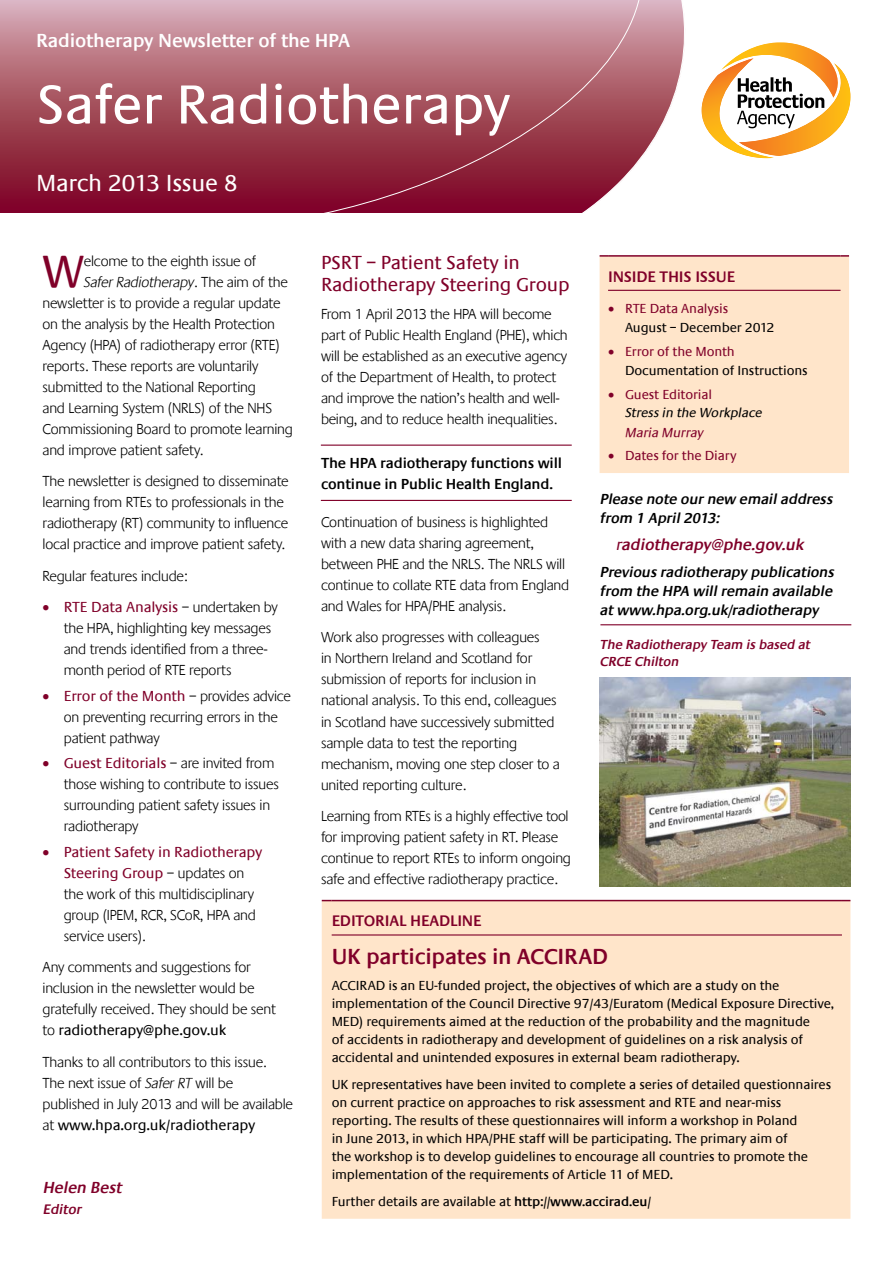
<style>
.page{position:relative;width:893px;height:1263px;background:#fff}
.page>*{position:absolute;margin:0;border:0;box-sizing:border-box;transform-origin:0 0}
.t1{font:57px "Praxis LT";letter-spacing:-.01em;color:#fff}
.t2{font:46.5px "Praxis LT";color:#800029}
.t3{font:24px "Praxis LT";letter-spacing:-.01em;color:#fff}
.t4{font:600 22.5px "Praxis LT";letter-spacing:-.01em;color:#800029}
.t5{font:19.5px/22.5px "Praxis LT";letter-spacing:-.01em;color:#800029}
.t6{font:600 19.5px "Praxis LT";letter-spacing:-.01em;color:#fff}
.t7{font:italic 600 16.5px "Praxis LT";color:#800029}
.t8{font:600 15.75px "Praxis LT";letter-spacing:-.01em;color:#800029}
.t9{font:300 15px/21px "Praxis LT";letter-spacing:-.01em;color:#000}
.t10{font:italic 600 15px/18.8px "Praxis LT";color:#000}
.t11{font:600 15px/21px "Praxis LT";letter-spacing:-.01em;color:#000}
.t12{font:italic 300 15px "Praxis";letter-spacing:-.01em;color:#000}
.t13{font:italic 600 14.25px "Praxis LT";color:#800029}
.t14{font:13.5px/18px "Praxis LT";letter-spacing:-.01em;color:#000}
.t15{font:italic 600 13.5px/16.5px "Praxis LT";color:#800029}
.t16{font:13.5px "Praxis LT";letter-spacing:-.01em;color:#800029}
.t17{font:italic 13.5px "Praxis";letter-spacing:-.01em;color:#000}
.t18{font:italic 13.5px "Praxis";letter-spacing:-.01em;color:#800029}
.s1{font-family:"Praxis LT";font-style:normal}
.s2{color:#800029}
.s3{font-weight:400;color:#800029}
.s4{font-weight:400}
.s5{font-family:"Praxis";font-style:italic}
.s6{font-weight:600}
</style>
<div class="page">
<svg style="left:701px;top:42px;width:150px;height:116px"></svg>
<svg style="left:0;top:0;width:202px;height:213px;background:#a65264"></svg>
<svg style="left:202px;top:0;width:160px;height:213px;background:#a75364"></svg>
<svg style="left:362px;top:0;width:322px;height:288px"></svg>
<div style="left:322px;top:901px;width:528px;height:318px;background:#ffe5ca"></div>
<hr style="left:332px;top:900px;width:510px;height:1px;background:#800029">
<hr style="left:332px;top:934px;width:510px;height:1px;background:#800029">
<div style="left:600px;top:257px;width:249px;height:216px;background:#ffe5ca"></div>
<svg style="left:600px;top:255px;width:8px;height:2px"></svg>
<hr style="left:608px;top:255px;width:232px;height:2px;background:#800029">
<svg style="left:840px;top:255px;width:9px;height:2px"></svg>
<hr style="left:608px;top:290px;width:232px;height:1px;background:#800029">
<hr style="left:600px;top:624px;width:251px;height:1px;background:#800029">
<hr style="left:321px;top:500px;width:251px;height:1px;background:#800029">
<hr style="left:321px;top:445px;width:251px;height:1px;background:#800029">
<img style="left:599px;top:678px;width:251px;height:208px">
<h3 class="t6" style="left:36px;top:29px;width:316px">Radiotherapy Newsletter of the HPA</h3>
<h1 class="t1" style="left:36px;top:74px;width:476px">Safer Radiotherapy</h1>
<h3 class="t3" style="left:36px;top:170px;width:203px">March 2013 Issue 8</h3>
<h2 class="t2" style="left:43px;top:246px;width:43px">W</h2>
<p class="t9" style="left:84px;top:251px;width:174px">elcome to the eighth issue of</p>
<p class="t12" style="left:84px;top:274px;width:205px">Safer Radiotherapy<span class="s1">. The aim of the</span></p>
<p class="t9" style="left:43px;top:293px;width:252px">newsletter is to provide a regular update on the analysis by the Health Protection Agency (HPA) of radiotherapy error (RTE) reports. These reports are voluntarily submitted to the National Reporting<br>and Learning System (NRLS) of the NHS Commissioning Board to promote learning and improve patient safety.</p>
<p class="t9" style="left:43px;top:471px;width:248px">The newsletter is designed to disseminate learning from RTEs to professionals in the radiotherapy (RT) community to influence local practice and improve patient safety.</p>
<p class="t9" style="left:43px;top:566px;width:147px">Regular features include:</p>
<p class="t9" style="left:64px;top:597px;width:216px;text-indent:-21px"><span class="s2">•</span> <span class="s3">RTE Data Analysis</span> – undertaken by the HPA, highlighting key messages and trends identified from a three&shy;month period of RTE reports</p>
<p class="t9" style="left:64px;top:686px;width:229px;text-indent:-21px"><span class="s2">•</span> <span class="s3">Error of the Month</span> – provides advice on preventing recurring errors in the patient pathway</p>
<p class="t9" style="left:64px;top:753px;width:217px;text-indent:-21px"><span class="s2">•</span> <span class="s3">Guest Editorials</span> – are invited from those wishing to contribute to issues surrounding patient safety issues in radiotherapy</p>
<p class="t9" style="left:64px;top:842px;width:200px;text-indent:-21px"><span class="s2">•</span> <span class="s3">Patient Safety in Radiotherapy<br>Steering Group</span> – updates on the work of this multidisciplinary group (IPEM, RCR, SCoR, HPA and service users).</p>
<p class="t9" style="left:43px;top:957px;width:235px">Any comments and suggestions for inclusion in the newsletter would be gratefully received. They should be sent to <span class="s4">radiotherapy@phe.gov.uk</span></p>
<p class="t9" style="left:43px;top:1052px;width:252px">Thanks to all contributors to this issue.<br>The next issue of <span class="s5">Safer RT</span> will be published in July 2013 and will be available at <span class="s4">www.hpa.org.uk/radiotherapy</span></p>
<p class="t7" style="left:43px;top:1178px;width:84px">Helen Best</p>
<p class="t13" style="left:43px;top:1201px;width:43px">Editor</p>
<h3 class="t5" style="left:321px;top:251px;width:250px">PSRT – Patient Safety in<br>Radiotherapy Steering Group</h3>
<p class="t9" style="left:321px;top:303px;width:248px">From 1 April 2013 the HPA will become part of Public Health England (PHE), which will be established as an executive agency of the Department of Health, to protect and improve the nation’s health and well&shy;being, and to reduce health inequalities.</p>
<p class="t11" style="left:321px;top:453px;width:243px">The HPA radiotherapy functions will continue in Public Health England.</p>
<p class="t9" style="left:321px;top:512px;width:250px">Continuation of business is highlighted with a new data sharing agreement, between PHE and the NRLS. The NRLS will continue to collate RTE data from England and Wales for HPA/PHE analysis.</p>
<p class="t9" style="left:321px;top:627px;width:240px">Work also progresses with colleagues<br>in Northern Ireland and Scotland for submission of reports for inclusion in national analysis. To this end, colleagues in Scotland have successively submitted sample data to test the reporting mechanism, moving one step closer to a united reporting culture.</p>
<p class="t9" style="left:321px;top:806px;width:251px">Learning from RTEs is a highly effective tool for improving patient safety in RT. Please continue to report RTEs to inform ongoing safe and effective radiotherapy practice.</p>
<p class="t8" style="left:608px;top:268px;width:129px">INSIDE THIS ISSUE</p>
<p class="t14" style="left:625px;top:299px;width:151px;line-height:19.5px;text-indent:-17px"><span class="s2">• RTE Data Analysis<br></span>August – December 2012</p>
<p class="t14" style="left:625px;top:342px;width:184px;line-height:19.5px;text-indent:-17px"><span class="s2">• Error of the Month<br></span>Documentation of Instructions</p>
<p class="t16" style="left:608px;top:387px;width:106px">• Guest Editorial</p>
<p class="t17" style="left:625px;top:405px;width:139px">Stress in the Workplace</p>
<p class="t18" style="left:625px;top:425px;width:80px">Maria Murray</p>
<p class="t16" style="left:608px;top:448px;width:130px">• Dates for the Diary</p>
<p class="t10" style="left:600px;top:490px;width:237px">Please note ournew emailaddress from 1 April2013:</p>
<p class="t7" style="left:615px;top:535px;width:193px"><span class="s4">r</span>adiotherapy@phe.gov.uk</p>
<p class="t10" style="left:600px;top:563px;width:239px;text-align:justify">Previous radiotherapy publications from the HPA willremain available at www.hpa.org.uk/radiotherapy</p>
<p class="t15" style="left:600px;top:637px;width:215px">The Radiotherapy Team is based at<br>CRCE Chilton</p>
<p class="t8" style="left:332px;top:912px;width:151px">EDITORIAL HEADLINE</p>
<h3 class="t4" style="left:332px;top:943px;width:278px">UK participates in ACCIRAD</h3>
<p class="t14" style="left:332px;top:977px;width:504px">ACCIRAD is an EU-funded project, the objectives of which are a study on the implementation of the Council Directive 97/43/Euratom (Medical Exposure Directive, MED) requirements aimed at the reduction of the probability and the magnitude<br>of accidents in radiotherapy and development of guidelines on a risk analysis of accidental and unintended exposures in external beam radiotherapy.</p>
<p class="t14" style="left:332px;top:1076px;width:501px">UK representatives have been invited to complete a series of detailed questionnaires on current practice on approaches to risk assessment and RTE and near-miss reporting. The results of these questionnaires will inform a workshop in Poland<br>in June 2013, in which HPA/PHE staff will be participating. The primary aim of<br>the workshop is to develop guidelines to encourage all countries to promote the implementation of the requirements of Article 11 of MED.</p>
<p class="t14" style="left:332px;top:1193px;width:321px">Further details are available at <span class="s6">http://www.accirad.eu/</span></p>
</div>
